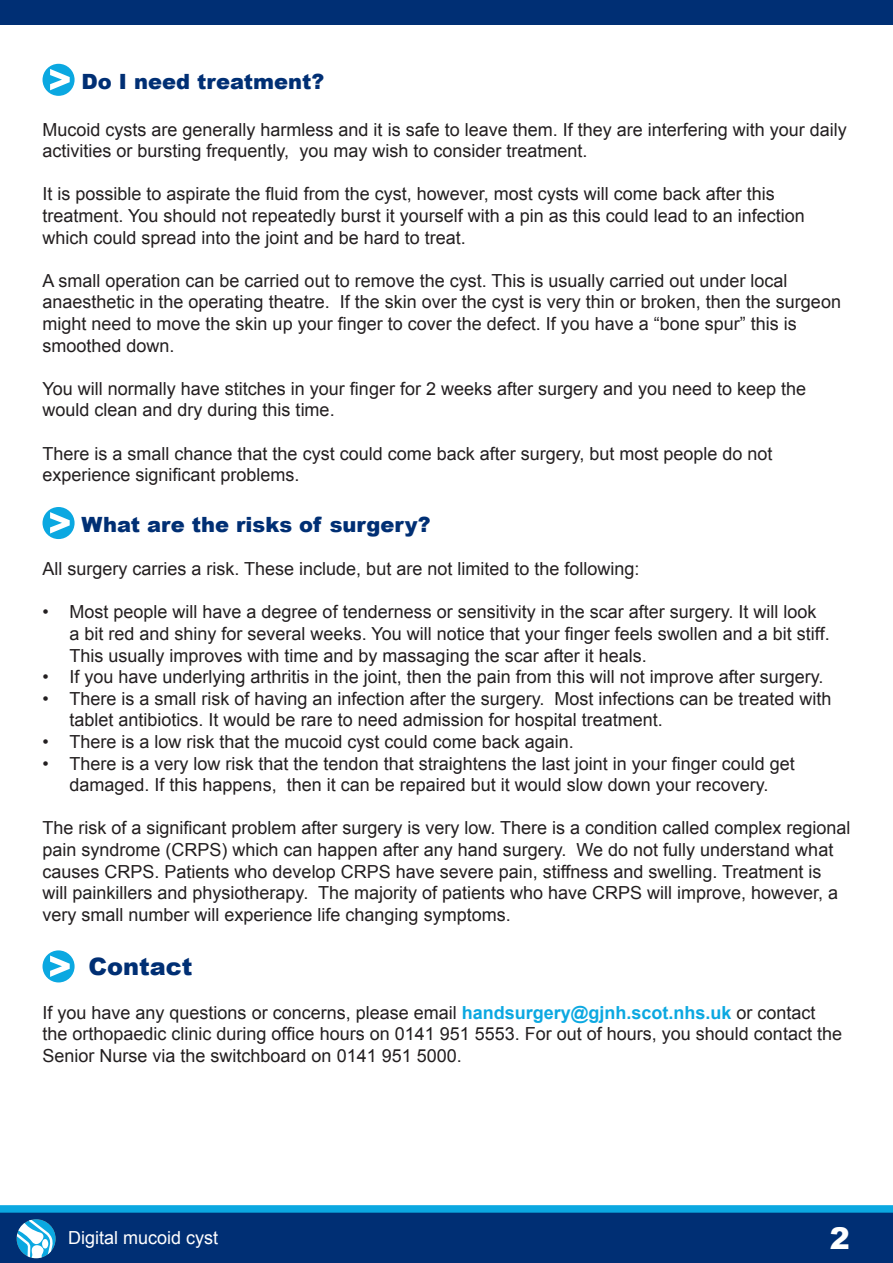
<style>
.page{position:relative;width:893px;height:1263px;background:#fff}
.page>*{position:absolute;margin:0;border:0;box-sizing:border-box;transform-origin:0 0}
.t1{font:900 30px "Arial";color:#fff}
.sub-title{font:900 24px "Arial";color:#002f74}
.sub-title-2{font:900 21px "Arial";color:#002f74}
.t2{font:18px/21.6px "Arial";color:#231f20}
.t3{font:18px "Arial";color:#fff}
.s1{font-weight:700;color:#0ba8e1}
</style>
<div class="page">
<div style="left:0;top:1208px;width:893px;height:55px;background:#002f74"></div>
<div style="left:0;top:1205px;width:893px;height:8px;background:#0ba8e1"></div>
<svg style="left:17px;top:1219px;width:39px;height:39px"></svg>
<svg style="left:17px;top:1219px;width:36px;height:39px"></svg>
<div style="left:0;top:0;width:893px;height:25px;background:#002f74"></div>
<svg style="left:43px;top:64px;width:32px;height:32px"></svg>
<svg style="left:43px;top:507px;width:32px;height:32px"></svg>
<svg style="left:43px;top:950px;width:32px;height:32px"></svg>
<p class="sub-title-2" style="left:82px;top:66px;width:244px">Do I need treatment?</p>
<p class="t2" style="left:43px;top:119px;width:806px">Mucoid cysts are generally harmless and it is safe to leave them. If they are interfering with your daily activities or bursting frequently, you may wish to consider treatment.</p>
<p class="t2" style="left:43px;top:183px;width:764px">It is possible to aspirate the fluid from the cyst, however, most cysts will come back after this treatment. You should not repeatedly burst it yourself with a pin as this could lead to an infection which could spread into the joint and be hard to treat.</p>
<p class="t2" style="left:43px;top:270px;width:800px">A small operation can be carried out to remove the cyst. This is usually carried out under local anaesthetic in the operating theatre. If the skin over the cyst is very thin or broken, then the surgeon might need to move the skin up your finger to cover the defect. If you have a “bone spur” this is smoothed down.</p>
<p class="t2" style="left:43px;top:378px;width:765px">You will normally have stitches in your finger for 2 weeks after surgery and you need to keep the would clean and dry during this time.</p>
<p class="t2" style="left:43px;top:443px;width:732px">There is a small chance that the cyst could come back after surgery, but most people do not experience significant problems.</p>
<p class="sub-title-2" style="left:82px;top:509px;width:350px">What are the risks of surgery?</p>
<p class="t2" style="left:43px;top:558px;width:598px">All surgery carries a risk. These include, but are not limited to the following:</p>
<p class="t2" style="left:70px;top:601px;width:762px;text-indent:-27px">• Most people will have a degree of tenderness or sensitivity in the scar after surgery. It will look a bit red and shiny for several weeks. You will notice that your finger feels swollen and a bit stiff.<br>This usually improves with time and by massaging the scar after it heals.</p>
<p class="t2" style="left:43px;top:666px;width:783px">• If you have underlying arthritis in the joint, then the pain from this will not improve after surgery.</p>
<p class="t2" style="left:70px;top:688px;width:764px;text-indent:-27px">• There is a small risk of having an infection after the surgery. Most infections can be treated with tablet antibiotics. It would be rare to need admission for hospital treatment.</p>
<p class="t2" style="left:43px;top:731px;width:533px">• There is a low risk that the mucoid cyst could come back again.</p>
<p class="t2" style="left:43px;top:753px;width:754px;text-align:center">• There is a very low risk that the tendon that straightens the last joint in your finger could get damaged. If this happens, then it can be repaired but it would slow down your recovery.</p>
<p class="t2" style="left:43px;top:817px;width:809px">The risk of a significant problem after surgery is very low. There is a condition called complex regional pain syndrome (CRPS) which can happen after any hand surgery. We do not fully understand what causes CRPS. Patients who develop CRPS have severe pain, stiffness and swelling. Treatment is will painkillers and physiotherapy. The majority of patients who have CRPS will improve, however, a very small number will experience life changing symptoms.</p>
<p class="sub-title" style="left:89px;top:949px;width:106px">Contact</p>
<p class="t2" style="left:43px;top:1002px;width:801px">If you have any questions or concerns, please email <span class="s1">handsurgery@gjnh.scot.nhs.uk</span> or contact the orthopaedic clinic during office hours on 0141 951 5553. For out of hours, you should contact the<br>Senior Nurse via the switchboard on 0141 951 5000.</p>
<p class="t3" style="left:68px;top:1226px;width:152px">Digital mucoid cyst</p>
<h1 class="t1" style="left:830px;top:1216px;width:22px">2</h1>
</div>
